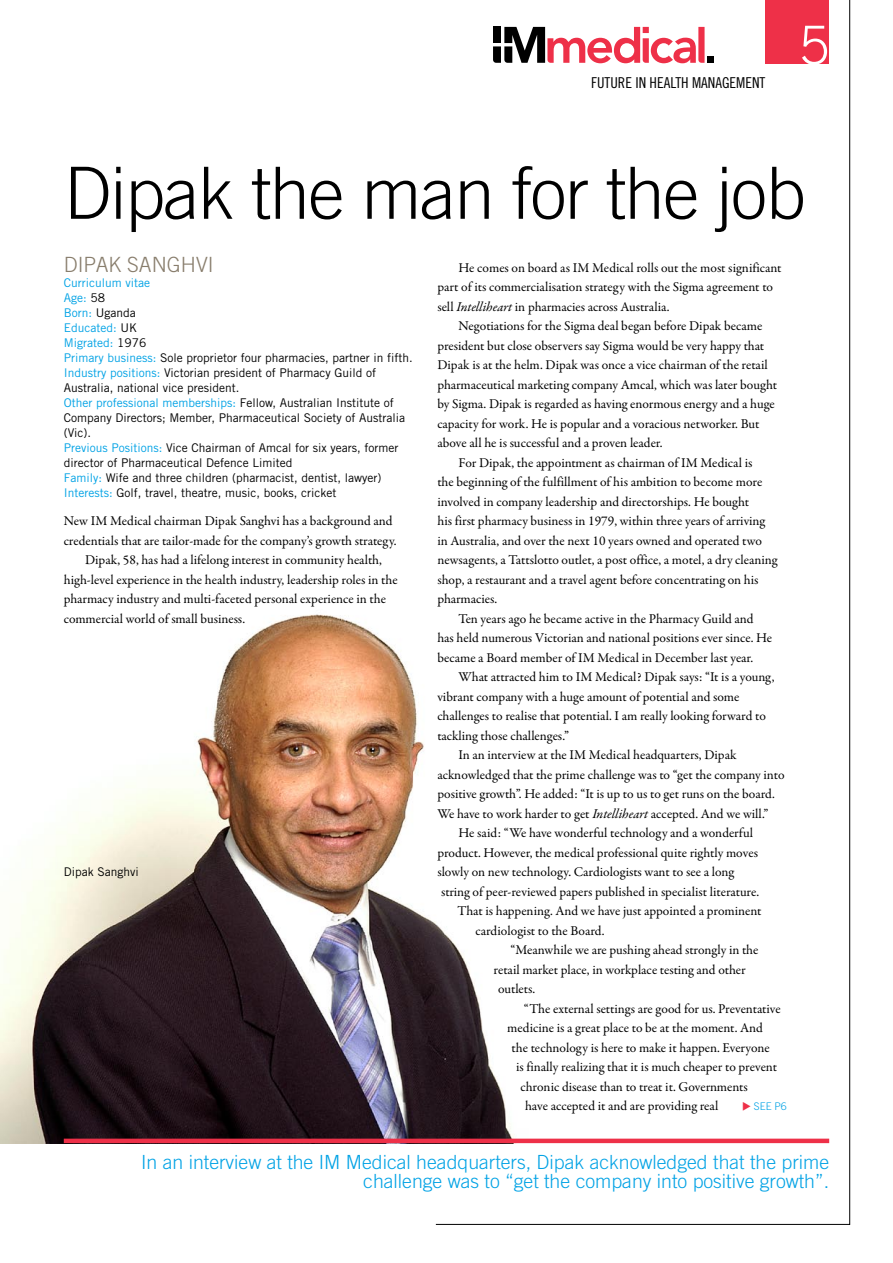
<style>
.page{position:relative;width:893px;height:1263px;background:#fff}
.page>*{position:absolute;margin:0;border:0;box-sizing:border-box;transform-origin:0 0}
.t1{font:300 72px "Trade Gothic";letter-spacing:-.02em;color:#000}
.t2{font:300 21px "Trade Gothic";color:#887d6c}
.t3{font:300 19.5px/19.5px "Trade Gothic";color:#00a2e5;text-align:right}
.t4{font:15px "Trade Gothic Cond Eighteen";color:#000}
.t5{font:13.5px/19.5px "Garamond Premr Pro";color:#000}
.t6{font:12px/15px "Trade Gothic";color:#000}
.t7{font:300 10.5px "Trade Gothic";color:#00a2e5}
.s1{font-style:italic}
.s2{color:#00a2e5}
.s3{color:#ee3048}
</style>
<div class="page">
<svg style="left:435px;top:0;width:415px;height:1225px"></svg>
<svg style="left:493px;top:27px;width:220px;height:36px"></svg>
<img style="left:0;top:569px;width:756px;height:574px">
<div style="left:64px;top:1138px;width:765px;height:5px;background:#ee3048"></div>
<p class="t4" style="left:591px;top:74px;width:176px">FUTURE IN HEALTH MANAGEMENT</p>
<h1 class="t1" style="left:64px;top:150px;width:743px">Dipak the man for the job</h1>
<p class="t5" style="left:437px;top:258px;width:346px;text-indent:21px">He comes on board as IM Medical rolls out the most significant part of its commercialisation strategy with the Sigma agreement to sell <span class="s1">Intelliheart</span> in pharmacies across Australia.</p>
<p class="t5" style="left:459px;top:316px;width:305px">Negotiations for the Sigma deal began before Dipak became</p>
<p class="t5" style="left:437px;top:336px;width:328px">president but close observers say Sigma would be very happy that</p>
<p class="t5" style="left:437px;top:355px;width:332px">Dipak is at the helm. Dipak was once a vice chairman of the retail</p>
<p class="t5" style="left:437px;top:375px;width:341px">pharmaceutical marketing company Amcal, which was later bought</p>
<p class="t5" style="left:437px;top:394px;width:339px">by Sigma. Dipak is regarded as having enormous energy and a huge</p>
<p class="t5" style="left:437px;top:414px;width:324px">capacity for work. He is popular and a voracious networker. But</p>
<p class="t5" style="left:437px;top:433px;width:227px">above all he is successful and a proven leader.</p>
<p class="t5" style="left:459px;top:453px;width:295px">For Dipak, the appointment as chairman of IM Medical is</p>
<p class="t5" style="left:437px;top:472px;width:326px">the beginning of the fulfillment of his ambition to become more</p>
<p class="t5" style="left:437px;top:492px;width:313px">involved in company leadership and directorships. He bought</p>
<p class="t5" style="left:437px;top:511px;width:329px">his first pharmacy business in 1979, within three years of arriving</p>
<p class="t5" style="left:437px;top:531px;width:326px">in Australia, and over the next 10 years owned and operated two</p>
<p class="t5" style="left:437px;top:550px;width:342px">newsagents, a Tattslotto outlet, a post office, a motel, a dry cleaning</p>
<p class="t5" style="left:437px;top:570px;width:323px">shop, a restaurant and a travel agent before concentrating on his</p>
<p class="t5" style="left:437px;top:589px;width:61px">pharmacies.</p>
<p class="t5" style="left:459px;top:609px;width:297px">Ten years ago he became active in the Pharmacy Guild and</p>
<p class="t5" style="left:437px;top:628px;width:336px">has held numerous Victorian and national positions ever since. He</p>
<p class="t5" style="left:437px;top:648px;width:317px">became a Board member of IM Medical in December last year.</p>
<p class="t5" style="left:459px;top:667px;width:317px">What attracted him to IM Medical? Dipak says: “It is a young,</p>
<p class="t5" style="left:437px;top:687px;width:304px">vibrant company with a huge amount of potential and some</p>
<p class="t5" style="left:437px;top:706px;width:330px">challenges to realise that potential. I am really looking forward to</p>
<p class="t5" style="left:437px;top:726px;width:133px">tackling those challenges.”</p>
<p class="t5" style="left:459px;top:745px;width:280px">In an interview at the IM Medical headquarters, Dipak</p>
<p class="t5" style="left:437px;top:765px;width:349px">acknowledged that the prime challenge was to “get the company into</p>
<p class="t5" style="left:437px;top:784px;width:339px">positive growth”. He added: “It is up to us to get runs on the board.</p>
<p class="t5" style="left:437px;top:804px;width:333px">We have to work harder to get <span class="s1">Intelliheart</span> accepted. And we will.”</p>
<p class="t5" style="left:459px;top:823px;width:296px">He said: “We have wonderful technology and a wonderful</p>
<p class="t5" style="left:437px;top:843px;width:322px">product. However, the medical professional quite rightly moves</p>
<p class="t5" style="left:437px;top:862px;width:298px">slowly on new technology. Cardiologists want to see a long</p>
<p class="t5" style="left:441px;top:882px;width:320px">string of peer-reviewed papers published in specialist literature.</p>
<p class="t5" style="left:458px;top:901px;width:305px">That is happening. And we have just appointed a prominent</p>
<p class="t5" style="left:476px;top:921px;width:130px">cardiologist to the Board.</p>
<p class="t5" style="left:510px;top:940px;width:250px">“Meanwhile we are pushing ahead strongly in the</p>
<p class="t5" style="left:494px;top:960px;width:254px">retail market place, in workplace testing and other</p>
<p class="t5" style="left:498px;top:979px;width:39px">outlets.</p>
<p class="t5" style="left:524px;top:999px;width:258px">“The external settings are good for us. Preventative</p>
<p class="t5" style="left:507px;top:1018px;width:257px">medicine is a great place to be at the moment. And</p>
<p class="t5" style="left:512px;top:1038px;width:260px">the technology is here to make it happen. Everyone</p>
<p class="t5" style="left:516px;top:1057px;width:262px">is finally realizing that it is much cheaper to prevent</p>
<p class="t5" style="left:521px;top:1077px;width:229px">chronic disease than to treat it. Governments</p>
<p class="t5" style="left:525px;top:1096px;width:195px">have accepted it and are providing real</p>
<h2 class="t2" style="left:64px;top:252px;width:147px">Dipak Sanghvi</h2>
<p class="t6" style="left:64px;top:275px;width:350px"><span class="s2">Curriculum vitae<br>Age:</span> 58<br><span class="s2">Born:</span> Uganda<br><span class="s2">Educated:</span> UK<br><span class="s2">M igrated:</span> 1976<br><span class="s2">Primary business:</span> Sole proprietor four pharmacies, partner in fifth.<br><span class="s2">I ndustry positions:</span> Victorian president of Pharmacy Guild of Australia, national vice president.<br><span class="s2">Other professional memberships:</span> Fellow, Australian I nstitute of Company Directors; M ember, Pharmaceutical Society of Australia (Vic).<br><span class="s2">Previous Positions:</span> Vice Chairman of Amcal for six years, former director of Pharmaceutical Defence Limited<br><span class="s2">Family:</span> Wife and three children (pharmacist, dentist, lawyer)<br><span class="s2">I nterests:</span> Golf, travel, theatre, music, books, cricket</p>
<p class="t5" style="left:64px;top:511px;width:330px">New IM Medical chairman Dipak Sanghvi has a background and</p>
<p class="t5" style="left:64px;top:531px;width:334px">credentials that are tailor-made for the company’s growth strategy.</p>
<p class="t5" style="left:85px;top:550px;width:298px">Dipak, 58, has had a lifelong interest in community health,</p>
<p class="t5" style="left:64px;top:570px;width:335px">high-level experience in the health industry, leadership roles in the</p>
<p class="t5" style="left:64px;top:589px;width:324px">pharmacy industry and multi-faceted personal experience in the</p>
<p class="t5" style="left:64px;top:609px;width:183px">commercial world of small business.</p>
<p class="t6" style="left:64px;top:864px;width:77px">Dipak Sanghvi</p>
<p class="t7" style="left:742px;top:1100px;width:19px"><span class="s3">◆</span>see</p>
<p class="t7" style="left:774px;top:1100px;width:14px">P6</p>
<h3 class="t3" style="left:141px;top:1152px;width:690px">In an interview at the IM Medical headquarters, Dipak acknowledged that the prime challenge was to “get the company into positive growth”.</h3>
</div>
